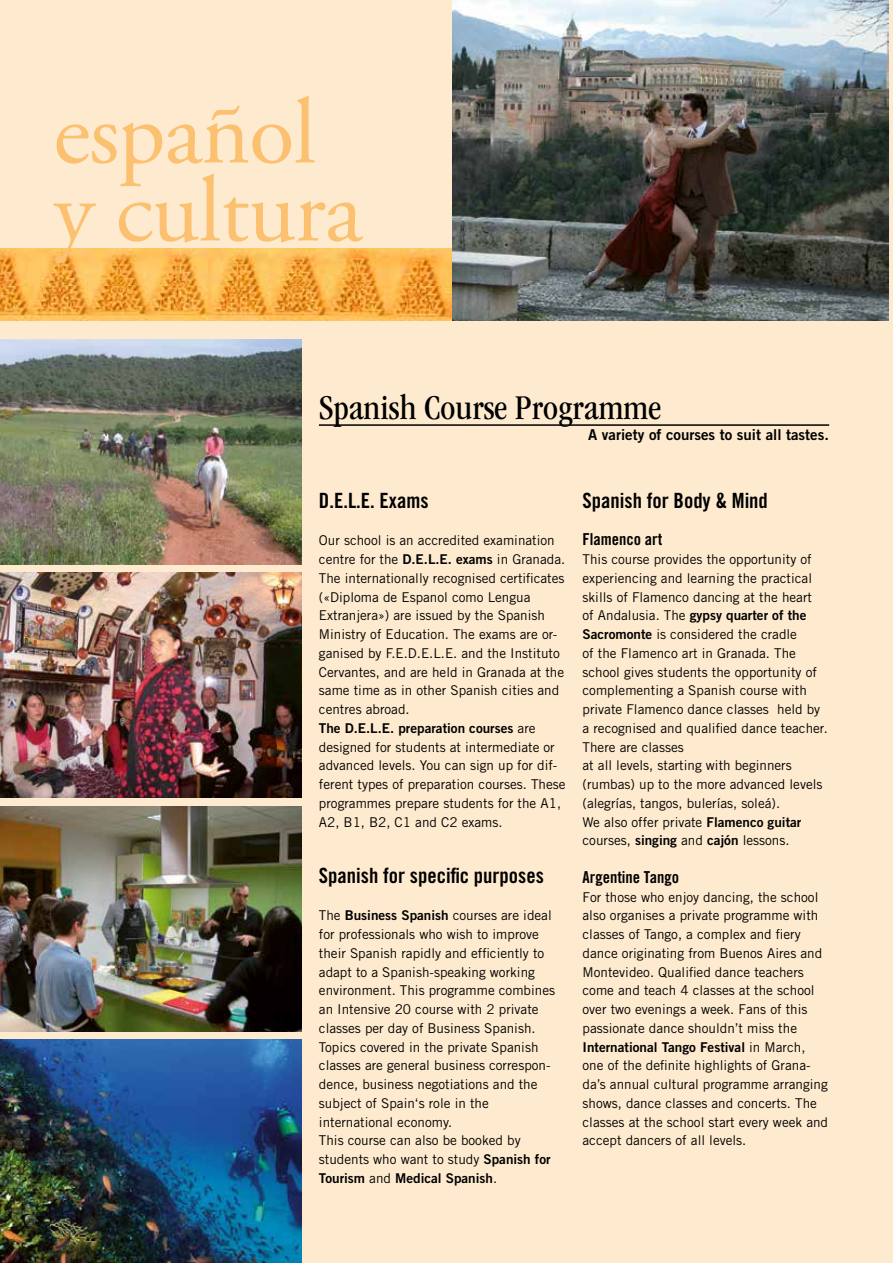
<style>
.page{position:relative;width:893px;height:1263px;background:#feeace}
.page>*{position:absolute;margin:0;border:0;box-sizing:border-box;transform-origin:0 0}
.t1{font:93px/78px "Adobe Garamond";letter-spacing:-.01em;color:#fbc171}
.t2{font:condensed 36px "ITC Garamond Std";color:#000}
.t3{font:21px "Trade Gothic LT Std Bd Cn 20";color:#000}
.t4{font:16.5px "Trade Gothic LT Std Bd Cn 20";color:#000}
.t5{font:15px "Trade Gothic LT Std Bd 2";color:#000}
.t6{font:13.5px/18.8px "Trade Gothic LT Std";color:#000}
.t7{font:13.5px "Trade Gothic LT Std Bd 2";color:#000}
.s1{font-family:"Trade Gothic LT Std Bd 2"}
.s2{font-family:"Trade Gothic LT Std"}
</style>
<div class="page">
<img style="left:0;top:1040px;width:302px;height:223px">
<img style="left:0;top:806px;width:302px;height:225px">
<img style="left:0;top:339px;width:302px;height:225px">
<img style="left:0;top:573px;width:302px;height:225px">
<img style="left:0;top:249px;width:453px;height:71px">
<img style="left:453px;top:0;width:436px;height:320px">
<hr style="left:319px;top:424px;width:510px;height:2px;background:#000">
<h1 class="t1" style="left:53px;top:96px;width:310px">español y cultura</h1>
<h2 class="t2" style="left:319px;top:387px;width:344px">Spanish Course Programme</h2>
<p class="t5" style="left:588px;top:425px;width:242px">A variety of courses to suit all tastes.</p>
<h3 class="t3" style="left:319px;top:488px;width:111px">D.E.L.E. Exams</h3>
<p class="t6" style="left:319px;top:531px;width:248px">Our school is an accredited examination centre for the <span class="s1">D.E.L.E. exams</span> in Granada.<br>The internationally recognised certificates («Diploma de Espanol como Lengua Extranjera») are issued by the Spanish Ministry of Education. The exams are or&shy;ganised by F.E.D.E.L.E. and the Instituto Cervantes, and are held in Granada at the same time as in other Spanish cities and centres abroad.</p>
<p class="t7" style="left:319px;top:720px;width:218px">The D.E.L.E. preparation courses <span class="s2">are</span></p>
<p class="t6" style="left:319px;top:737px;width:248px">designed for students at intermediate or advanced levels. You can sign up for dif&shy;ferent types of preparation courses. These programmes prepare students for the A1, A2, B1, B2, C1 and C2 exams.</p>
<h3 class="t3" style="left:319px;top:863px;width:226px">Spanish for specific purposes</h3>
<p class="t6" style="left:319px;top:906px;width:238px">The <span class="s1">Business Spanish</span> courses are ideal for professionals who wish to improve their Spanish rapidly and efficiently to adapt to a Spanish-speaking working environment. This programme combines an Intensive 20 course with 2 private classes per day of Business Spanish.<br>Topics covered in the private Spanish classes are general business correspon&shy;dence, business negotiations and the subject of Spain‘s role in the international economy.<br>This course can also be booked by students who want to study <span class="s1">Spanish for</span></p>
<p class="t7" style="left:319px;top:1170px;width:180px">Tourism <span class="s2">and</span> Medical Spanish<span class="s2">.</span></p>
<h3 class="t3" style="left:583px;top:488px;width:187px">Spanish for Body &amp; Mind</h3>
<p class="t4" style="left:583px;top:529px;width:81px">Flamenco art</p>
<p class="t6" style="left:583px;top:550px;width:231px;text-align:justify">This course provides the opportunity of experiencing and learning the practical skills of Flamenco dancing at the heart</p>
<p class="t7" style="left:583px;top:607px;width:225px"><span class="s2">of Andalusia. The</span> gypsy quarter of the</p>
<p class="t6" style="left:583px;top:625px;width:247px"><span class="s1">Sacromonte</span> is considered the cradle<br>of the Flamenco art in Granada. The school gives students the opportunity of complementing a Spanish course with private Flamenco dance classes held by a recognised and qualified dance teacher.<br>There are classes<br>at all levels, starting with beginners (rumbas) up to the more advanced levels (alegrías, tangos, bulerías, soleá).<br>We also offer private <span class="s1">Flamenco guitar </span>courses, <span class="s1">singing</span> and <span class="s1">cajón</span> lessons.</p>
<p class="t4" style="left:583px;top:867px;width:98px">Argentine Tango</p>
<p class="t6" style="left:583px;top:887px;width:241px">For those who enjoy dancing, the school also organises a private programme with classes of Tango, a complex and fiery dance originating from Buenos Aires and Montevideo. Qualified dance teachers come and teach 4 classes at the school over two evenings a week. Fans of this passionate dance shouldn’t miss the</p>
<p class="t7" style="left:583px;top:1038px;width:224px">International Tango Festival <span class="s2">in March,</span></p>
<p class="t6" style="left:583px;top:1056px;width:247px">one of the definite highlights of Grana&shy;da’s annual cultural programme arranging shows, dance classes and concerts. The classes at the school start every week and accept dancers of all levels.</p>
</div>
